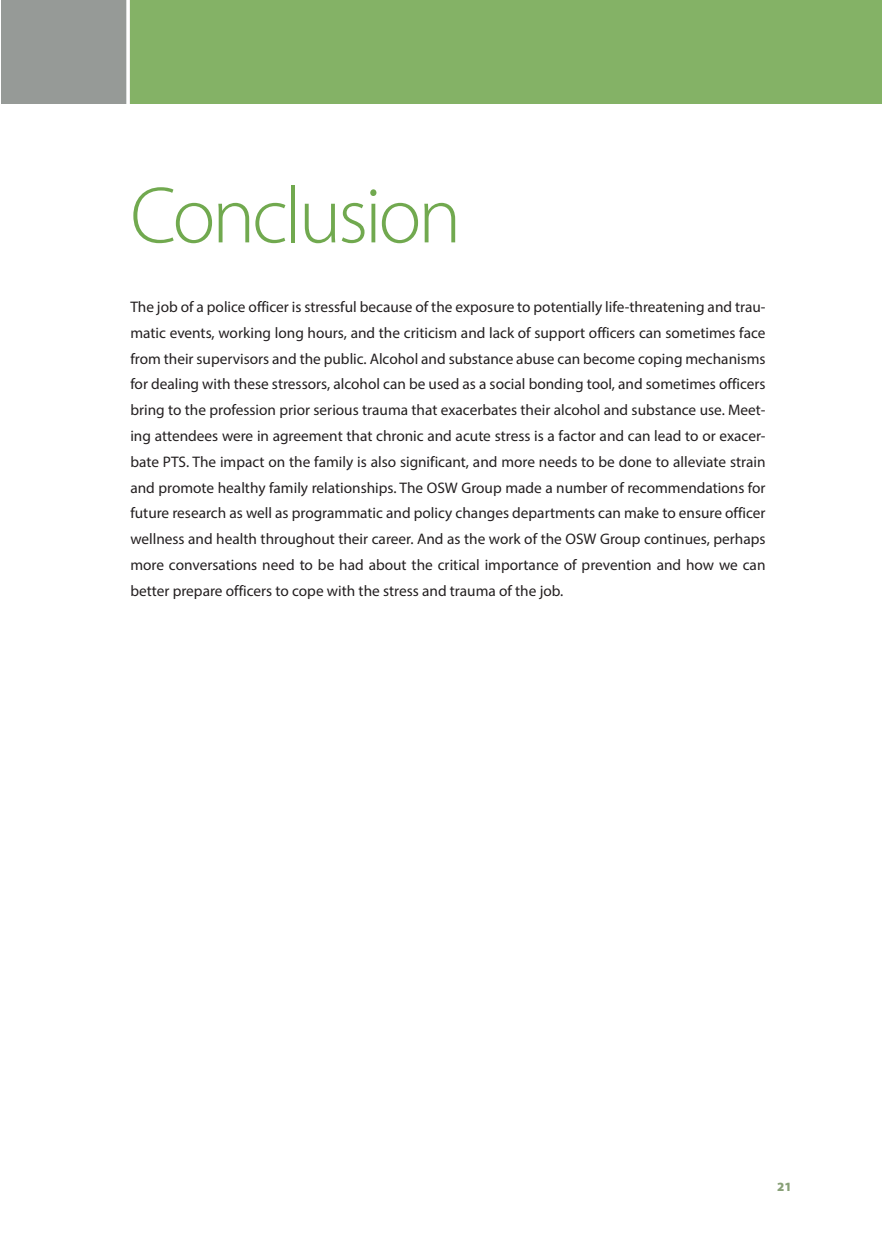
<style>
.page{position:relative;width:882px;height:1260px;background:#fff}
.page>*{position:absolute;margin:0;border:0;box-sizing:border-box;transform-origin:0 0}
.t1{font:300 80.5px "Myriad Pro";letter-spacing:-.04em;color:#71a94f}
.t2{font:15.4px/25.9px "Myriad Pro";color:#231f20;text-align:justify}
.t3{font:900 12.6px "Myriad Pro";color:#88a077}
</style>
<div class="page">
<div style="left:1px;top:0;width:881px;height:104px;background:#969a97"></div>
<div style="left:130px;top:0;width:752px;height:104px;background:#84b266"></div>
<svg style="left:126px;top:0;width:4px;height:104px"></svg>
<h2 class="t1" style="left:130px;top:167px;width:332px">Conclusion</h2>
<p class="t2" style="left:130px;top:294px;width:637px">The job of a police officer is stressful because of the exposure to potentially life-threatening and trau&shy;matic events, working long hours, and the criticism and lack of support officers can sometimes face from their supervisors and the public. Alcohol and substance abuse can become coping mechanisms for dealing with these stressors, alcohol can be used as a social bonding tool, and sometimes officers bring to the profession prior serious trauma that exacerbates their alcohol and substance use. Meet&shy;ing attendees were in agreement that chronic and acute stress is a factor and can lead to or exacer&shy;bate PTS. The impact on the family is also significant, and more needs to be done to alleviate strain and promote healthy family relationships. The OSW Group made a number of recommendations for future research as well as programmatic and policy changes departments can make to ensure officer wellness and health throughout their career. And as the work of the OSW Group continues, perhaps more conversations need to be had about the critical importance of prevention and how we can better prepare officers to cope with the stress and trauma of the job.</p>
<p class="t3" style="left:777px;top:1178px;width:16px">21</p>
</div>
